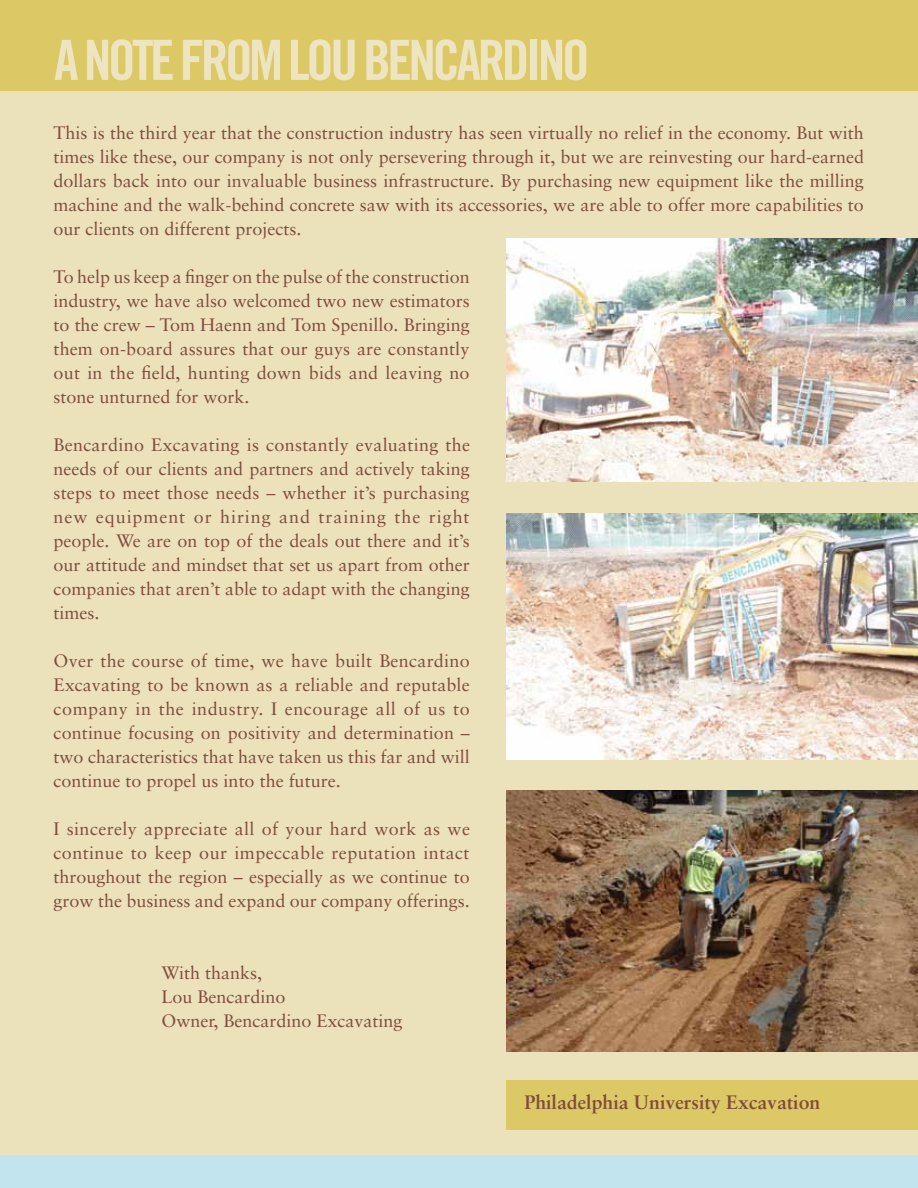
<style>
.page{position:relative;width:918px;height:1188px;background:#fff}
.page>*{position:absolute;margin:0;border:0;box-sizing:border-box;transform-origin:0 0}
.t1{font:55.5px "Trade Gothic Bold Cond Twenty";letter-spacing:-.065em;color:#ede5c2}
.t2{font:700 19.5px "Sabon";color:#804b3d}
.t3{font:18px/24px "Sabon";color:#804b3d;text-align:justify}
</style>
<div class="page">
<div style="left:0;top:88px;width:918px;height:1068px;background:#ebe1ba"></div>
<div style="left:0;top:1155px;width:918px;height:33px;background:#c2e4ef"></div>
<div style="left:0;top:0;width:918px;height:91px;background:#dcc965"></div>
<div style="left:507px;top:1080px;width:411px;height:50px;background:#dcc965"></div>
<img style="left:507px;top:238px;width:411px;height:244px">
<img style="left:507px;top:513px;width:411px;height:246px">
<img style="left:507px;top:791px;width:411px;height:261px">
<h1 class="t1" style="left:54px;top:26px;width:537px">A NOTE FROM LOU BENCARDINO</h1>
<p class="t3" style="left:54px;top:121px;width:812px">This is the third year that the construction industry has seen virtually no relief in the economy. But with times like these, our company is not only persevering through it, but we are reinvesting our hard-earned dollars back into our invaluable business infrastructure. By purchasing new equipment like the milling machine and the walk-behind concrete saw with its accessories, we are able to offer more capabilities to our clients on different projects.</p>
<p class="t3" style="left:54px;top:265px;width:418px">To help us keep a finger on the pulse of the construction industry, we have also welcomed two new estimators to the crew – Tom Haenn and Tom Spenillo. Bringing them on-board assures that our guys are constantly out in the field, hunting down bids and leaving no stone unturned for work.</p>
<p class="t3" style="left:54px;top:433px;width:418px">Bencardino Excavating is constantly evaluating the needs of our clients and partners and actively taking steps to meet those needs – whether it’s purchasing new equipment or hiring and training the right people. We are on top of the deals out there and it’s our attitude and mindset that set us apart from other companies that aren’t able to adapt with the changing times.</p>
<p class="t3" style="left:54px;top:649px;width:418px">Over the course of time, we have built Bencardino Excavating to be known as a reliable and reputable company in the industry. I encourage all of us to continue focusing on positivity and determination – two characteristics that have taken us this far and will continue to propel us into the future.</p>
<p class="t3" style="left:54px;top:817px;width:418px">I sincerely appreciate all of your hard work as we continue to keep our impeccable reputation intact throughout the region – especially as we continue to grow the business and expand our company offerings.</p>
<p class="t3" style="left:162px;top:961px;width:243px;text-align:left">With thanks,<br>Lou Bencardino<br>Owner, Bencardino Excavating</p>
<p class="t2" style="left:525px;top:1090px;width:297px">Philadelphia University Excavation</p>
</div>
